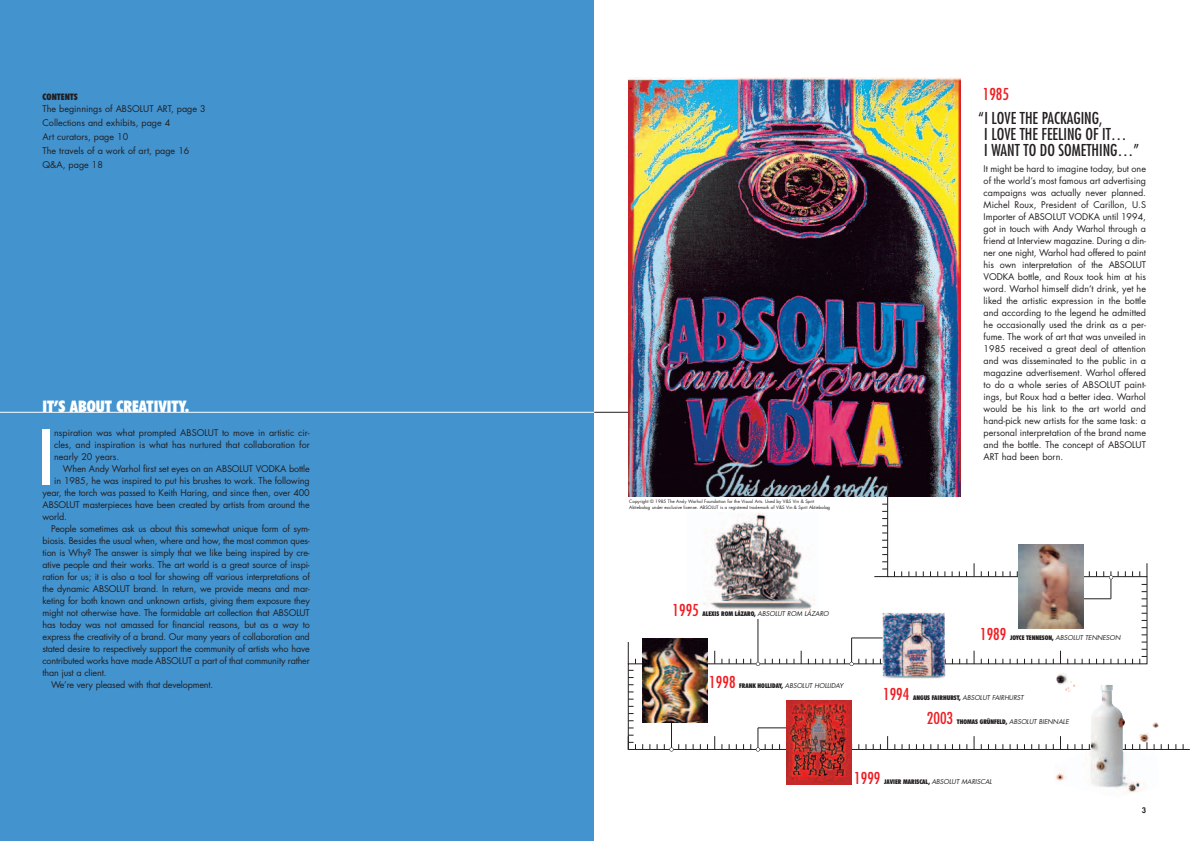
<style>
.page{position:relative;width:1190px;height:841px;background:#fff}
.page>*{position:absolute;margin:0;border:0;box-sizing:border-box;transform-origin:0 0}
.t1{font:condensed 73px "Futura";color:#fff}
.t2{font:condensed 16px/16px "Futura";color:#231f20}
.t3{font:condensed 16px "Futura";color:#ee1d23}
.t4{font:900 condensed 16px "Futura BT";color:#fff}
.t5{font:9px/12px "Futura";letter-spacing:-.02em;color:#231f20;text-align:justify}
.t6{font:9px/14px "Futura";color:#231f20}
.t7{font:900 condensed 9px "Futura BT";letter-spacing:.005em;color:#231f20}
.t8{font:800 7.5px "Futura";color:#231f20}
.t9{font:900 condensed 6.5px "Futura BT";color:#231f20}
.t10{font:italic 6.5px "Futura";color:#231f20}
.t11{font:4.5px/5.9px "Futura";color:#231f20}
.s1{font-family:"Futura";font-weight:400;font-style:italic;font-stretch:normal}
.s2{font-family:"Futura BT";font-weight:900;font-style:normal;font-stretch:condensed}
</style>
<div class="page">
<div style="left:0;top:0;width:594px;height:841px;background:#4393cf"></div>
<hr style="left:0;top:412px;width:647px;height:1px;background:#fff">
<hr style="left:594px;top:412px;width:53px;height:1px;background:#231f20">
<img style="left:628px;top:78px;width:333px;height:405px">
<svg style="left:628px;top:483px;width:562px;height:267px"></svg>
<svg style="left:715px;top:651px;width:1px;height:13px"></svg>
<svg style="left:628px;top:642px;width:1px;height:22px"></svg>
<hr style="left:758px;top:619px;width:1px;height:45px;background:#231f20">
<hr style="left:852px;top:638px;width:38px;height:1px;background:#231f20">
<svg style="left:801px;top:651px;width:1px;height:13px"></svg>
<svg style="left:974px;top:651px;width:1px;height:13px"></svg>
<svg style="left:1060px;top:651px;width:1px;height:13px"></svg>
<svg style="left:974px;top:563px;width:1px;height:14px"></svg>
<svg style="left:874px;top:576px;width:14px;height:1px"></svg>
<svg style="left:1140px;top:656px;width:7px;height:8px"></svg>
<hr style="left:1078px;top:599px;width:33px;height:1px;background:#231f20">
<svg style="left:1147px;top:563px;width:1px;height:14px"></svg>
<hr style="left:671px;top:718px;width:1px;height:31px;background:#231f20">
<svg style="left:715px;top:736px;width:1px;height:13px"></svg>
<svg style="left:628px;top:735px;width:8px;height:14px"></svg>
<hr style="left:758px;top:728px;width:31px;height:1px;background:#231f20">
<svg style="left:887px;top:736px;width:1px;height:13px"></svg>
<svg style="left:974px;top:736px;width:1px;height:13px"></svg>
<img style="left:1054px;top:672px;width:105px;height:122px">
<img style="left:882px;top:613px;width:63px;height:66px">
<img style="left:787px;top:701px;width:65px;height:83px">
<img style="left:643px;top:639px;width:65px;height:83px">
<img style="left:1019px;top:545px;width:65px;height:83px">
<svg style="left:664px;top:744px;width:16px;height:8px"></svg>
<svg style="left:751px;top:728px;width:15px;height:24px"></svg>
<svg style="left:844px;top:638px;width:16px;height:28px"></svg>
<svg style="left:751px;top:659px;width:15px;height:7px"></svg>
<svg style="left:1104px;top:571px;width:15px;height:28px"></svg>
<p class="t7" style="left:43px;top:93px;width:37px">CONTENTS</p>
<h2 class="t3" style="left:983px;top:87px;width:28px">1985</h2>
<p class="t6" style="left:43px;top:103px;width:165px">The beginnings of ABSOLUT ART, page 3<br>Collections and exhibits, page 4<br>Art curators, page 10<br>The travels of a work of art, page 16<br>Q&amp;A, page 18</p>
<h2 class="t2" style="left:984px;top:112px;width:156px;text-indent:-6px">“I LOVE THE PACKAGING,<br>I LOVE THE FEELING OF IT…<br>I WANT TO DO SOMETHING…”</h2>
<p class="t5" style="left:984px;top:164px;width:164px">It might be hard to imagine today, but one of the world’s most famous art advertising campaigns was actually never planned.<br>Michel Roux, President of Carillon, U.S Importer of ABSOLUT VODKA until 1994, got in touch with Andy Warhol through a friend at Interview magazine. During a din&shy;ner one night, Warhol had offered to paint his own interpretation of the ABSOLUT VODKA bottle, and Roux took him at his word. Warhol himself didn’t drink, yet he liked the artistic expression in the bottle and according to the legend he admitted he occasionally used the drink as a per&shy;fume. The work of art that was unveiled in 1985 received a great deal of attention and was disseminated to the public in a magazine advertisement. Warhol offered to do a whole series of ABSOLUT paint&shy;ings, but Roux had a better idea. Warhol would be his link to the art world and hand-pick new artists for the same task: a personal interpretation of the brand name and the bottle. The concept of ABSOLUT ART had been born.</p>
<h2 class="t4" style="left:43px;top:400px;width:148px">IT’S ABOUT CREATIVITY.</h2>
<p class="t5" style="left:54px;top:428px;width:257px">nspiration was what prompted ABSOLUT to move in artistic cir&shy;cles, and inspiration is what has nurtured that collaboration for nearly 20 years.</p>
<p class="t5" style="left:63px;top:464px;width:249px">When Andy Warhol first set eyes on an ABSOLUT VODKA bottle</p>
<p class="t5" style="left:54px;top:476px;width:257px">in 1985, he was inspired to put his brushes to work. The following</p>
<p class="t5" style="left:43px;top:488px;width:269px">year, the torch was passed to Keith Haring, and since then, over 400</p>
<p class="t5" style="left:43px;top:500px;width:269px">ABSOLUT masterpieces have been created by artists from around the</p>
<p class="t5" style="left:43px;top:512px;width:26px">world.</p>
<p class="t5" style="left:51px;top:524px;width:260px">People sometimes ask us about this somewhat unique form of sym-</p>
<p class="t5" style="left:43px;top:536px;width:269px">biosis. Besides the usual when, where and how, the most common ques-</p>
<p class="t5" style="left:43px;top:548px;width:269px">tion is Why? The answer is simply that we like being inspired by cre-</p>
<p class="t5" style="left:43px;top:560px;width:269px">ative people and their works. The art world is a great source of inspi-</p>
<p class="t5" style="left:43px;top:572px;width:269px">ration for us; it is also a tool for showing off various interpretations of</p>
<p class="t5" style="left:43px;top:584px;width:269px">the dynamic ABSOLUT brand. In return, we provide means and mar-</p>
<p class="t5" style="left:43px;top:596px;width:269px">keting for both known and unknown artists, giving them exposure they</p>
<p class="t5" style="left:43px;top:608px;width:269px">might not otherwise have. The formidable art collection that ABSOLUT</p>
<p class="t5" style="left:43px;top:620px;width:269px">has today was not amassed for financial reasons, but as a way to</p>
<p class="t5" style="left:43px;top:632px;width:269px">express the creativity of a brand. Our many years of collaboration and</p>
<p class="t5" style="left:43px;top:644px;width:269px">stated desire to respectively support the community of artists who have</p>
<p class="t5" style="left:43px;top:656px;width:269px">contributed works have made ABSOLUT a part of that community rather</p>
<p class="t5" style="left:43px;top:668px;width:65px">than just a client.</p>
<p class="t5" style="left:51px;top:680px;width:164px">We’re very pleased with that development.</p>
<h1 class="t1" style="left:38px;top:424px;width:18px">I</h1>
<p class="t11" style="left:629px;top:499px;width:202px">Copyright © 1985 The Andy Warhol Foundation for the Visual Arts. Used by V&amp;S Vin &amp; Sprit<br>Aktiebolag under exclusive license. ABSOLUT is a registered trademark of V&amp;S Vin &amp; Sprit Aktiebolag</p>
<h2 class="t3" style="left:673px;top:603px;width:28px">1995</h2>
<p class="t9" style="left:702px;top:611px;width:128px">ALEXIS ROM LÁZARO, <span class="s1">ABSOLUT ROM LÁZARO</span></p>
<h2 class="t3" style="left:980px;top:627px;width:28px">1989</h2>
<p class="t10" style="left:1010px;top:635px;width:112px"><span class="s2">JOYCE TENNESON,</span> ABSOLUT TENNESON</p>
<h2 class="t3" style="left:709px;top:675px;width:28px">1998</h2>
<p class="t10" style="left:739px;top:683px;width:106px"><span class="s2">FRANK HOLLIDAY,</span> ABSOLUT HOLLIDAY</p>
<h2 class="t3" style="left:883px;top:687px;width:28px">1994</h2>
<p class="t10" style="left:913px;top:695px;width:112px"><span class="s2">ANGUS FAIRHURST,</span> ABSOLUT FAIRHURST</p>
<h2 class="t3" style="left:927px;top:711px;width:28px">2003</h2>
<p class="t9" style="left:957px;top:719px;width:113px">THOMAS GRÜNFELD, <span class="s1">ABSOLUT BIENNALE</span></p>
<h2 class="t3" style="left:854px;top:771px;width:28px">1999</h2>
<p class="t9" style="left:884px;top:779px;width:109px">JAVIER MARISCAL, <span class="s1">ABSOLUT MARISCAL</span></p>
<p class="t8" style="left:1142px;top:806px;width:6px">3</p>
</div>
